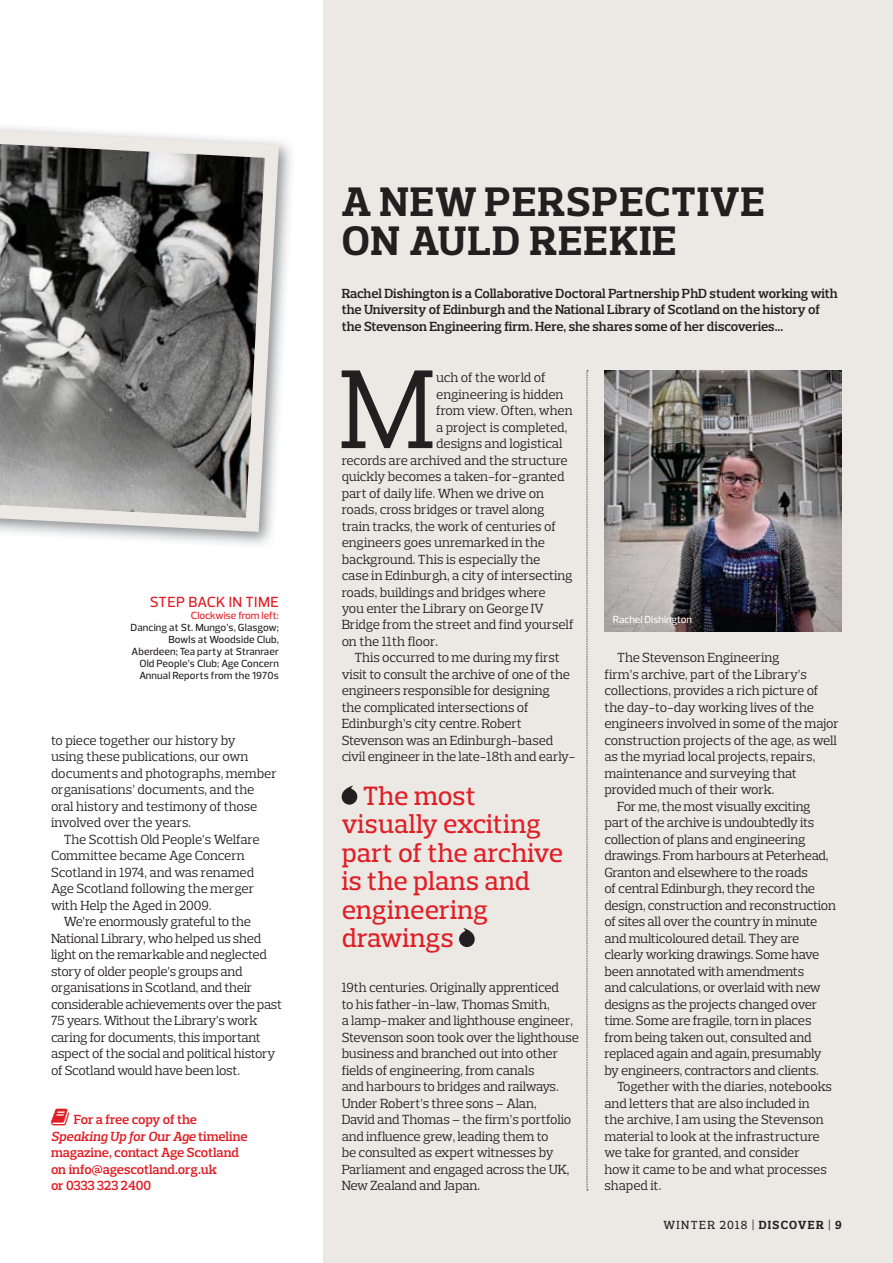
<style>
.page{position:relative;width:893px;height:1263px;background:#fff}
.page>*{position:absolute;margin:0;border:0;box-sizing:border-box;transform-origin:0 0}
.t1{font:114.15px "Prelo Slab";color:#231f20}
.t2{font:700 42px/39px "Prelo Slab";letter-spacing:.035em;color:#231f20}
.t3{font:500 27px/28.5px "Prelo Slab";letter-spacing:.01em;color:#e01e25}
.t4{font:500 15px "Prelo";letter-spacing:.025em;color:#e01e25}
.t5{font:13.5px/16.5px "Prelo Slab";letter-spacing:-.015em;color:#231f20}
.t6{font:600 13.5px/16.5px "Prelo Slab";letter-spacing:-.01em;color:#231f20}
.t7{font:600 13.5px/16.5px "Prelo Slab";letter-spacing:-.01em;color:#e01e25}
.t8{font:500 12px "Prelo Slab";letter-spacing:.115em;color:#231f20}
.t9{font:500 10.5px/12px "Prelo";letter-spacing:.01em;color:#231f20;text-align:right}
.t10{font:500 10.5px "Prelo";color:#e01e25}
.t11{font:500 10.5px "Prelo";color:#fff}
.s1{font-style:italic}
.s2{font-weight:700}
</style>
<div class="page">
<div style="left:323px;top:0;width:570px;height:1263px;background:#ece9e5"></div>
<svg style="left:0;top:124px;width:286px;height:415px;background:#898887"></svg>
<svg style="left:587px;top:370px;width:1px;height:821px"></svg>
<img style="left:604px;top:370px;width:238px;height:261px">
<svg style="left:342px;top:786px;width:15px;height:19px"></svg>
<svg style="left:459px;top:928px;width:16px;height:19px"></svg>
<p class="t4" style="left:150px;top:596px;width:131px">STEP BACK IN TIME</p>
<p class="t10" style="left:191px;top:612px;width:90px">Clockwise from left:</p>
<p class="t9" style="left:131px;top:622px;width:150px">Dancing at St. Mungo’s, Glasgow;<br>Bowls at Woodside Club,<br>Aberdeen; Tea party at Stranraer<br>Old People’s Club; Age Concern<br>Annual Reports from the 1970s</p>
<p class="t5" style="left:51px;top:733px;width:227px">to piece together our history by<br>using these publications, our own documents and photographs, member organisations’ documents, and the oral history and testimony of those involved over the years.</p>
<p class="t5" style="left:51px;top:832px;width:210px;text-indent:13px">The Scottish Old People’s Welfare<br>Committee became Age Concern<br>Scotland in 1974, and was renamed<br>Age Scotland following the merger with Help the Aged in 2009.</p>
<p class="t5" style="left:51px;top:914px;width:233px;text-indent:13px">We’re enormously grateful to the National Library, who helped us shed light on the remarkable and neglected story of older people’s groups and organisations in Scotland, and their considerable achievements over the past 75 years. Without the Library’s work caring for documents, this important aspect of the social and political history of Scotland would have been lost.</p>
<p class="t7" style="left:51px;top:1112px;width:198px;text-indent:23px">For a free copy of the<br><span class="s1">Speaking Up for Our Age</span> timeline magazine, contact Age Scotland on info@agescotland.org.uk<br>or 0333 323 2400</p>
<h2 class="t2" style="left:342px;top:185px;width:424px">A NEW PERSPECTIVE<br>ON AULD REEKIE</h2>
<p class="t6" style="left:342px;top:286px;width:498px">Rachel Dishington is a Collaborative Doctoral Partnership PhD student working with the University of Edinburgh and the National Library of Scotland on the history of the Stevenson Engineering firm. Here, she shares some of her discoveries...</p>
<h1 class="t1" style="left:339px;top:366px;width:97px">M</h1>
<p class="t5" style="left:436px;top:370px;width:111px">uch of the world of</p>
<p class="t5" style="left:436px;top:387px;width:129px">engineering is hidden</p>
<p class="t5" style="left:436px;top:403px;width:138px">from view. Often, when</p>
<p class="t5" style="left:436px;top:420px;width:133px">a project is completed,</p>
<p class="t5" style="left:436px;top:436px;width:128px">designs and logistical</p>
<p class="t5" style="left:342px;top:453px;width:227px">records are archived and the structure</p>
<p class="t5" style="left:342px;top:469px;width:224px">quickly becomes a taken-for-granted</p>
<p class="t5" style="left:342px;top:486px;width:204px">part of daily life. When we drive on</p>
<p class="t5" style="left:342px;top:502px;width:204px">roads, cross bridges or travel along</p>
<p class="t5" style="left:342px;top:519px;width:216px">train tracks, the work of centuries of</p>
<p class="t5" style="left:342px;top:535px;width:205px">engineers goes unremarked in the</p>
<p class="t5" style="left:342px;top:552px;width:200px">background. This is especially the</p>
<p class="t5" style="left:342px;top:568px;width:233px">case in Edinburgh, a city of intersecting</p>
<p class="t5" style="left:342px;top:585px;width:205px">roads, buildings and bridges where</p>
<p class="t5" style="left:342px;top:601px;width:204px">you enter the Library on George IV</p>
<p class="t5" style="left:342px;top:618px;width:233px">Bridge from the street and find yourself</p>
<p class="t5" style="left:342px;top:634px;width:98px">on the 11th floor.</p>
<p class="t5" style="left:354px;top:651px;width:207px">This occurred to me during my first</p>
<p class="t5" style="left:342px;top:667px;width:230px">visit to consult the archive of one of the</p>
<p class="t5" style="left:342px;top:684px;width:210px">engineers responsible for designing</p>
<p class="t5" style="left:342px;top:700px;width:188px">the complicated intersections of</p>
<p class="t5" style="left:342px;top:717px;width:182px">Edinburgh’s city centre. Robert</p>
<p class="t5" style="left:342px;top:733px;width:213px">Stevenson was an Edinburgh-based</p>
<p class="t5" style="left:342px;top:750px;width:235px">civil engineer in the late-18th and early-</p>
<h3 class="t3" style="left:342px;top:783px;width:223px;text-indent:21px">The most visually exciting part of the archive is the plans and engineering drawings</h3>
<p class="t5" style="left:342px;top:980px;width:239px">19th centuries. Originally apprenticed<br>to his father-in-law, Thomas Smith,<br>a lamp-maker and lighthouse engineer, Stevenson soon took over the lighthouse business and branched out into other fields of engineering, from canals<br>and harbours to bridges and railways.<br>Under Robert’s three sons – Alan,<br>David and Thomas – the firm’s portfolio and influence grew, leading them to<br>be consulted as expert witnesses by Parliament and engaged across the UK, New Zealand and Japan.</p>
<p class="t11" style="left:613px;top:615px;width:81px">Rachel Dishington</p>
<p class="t5" style="left:617px;top:651px;width:164px">The Stevenson Engineering</p>
<p class="t5" style="left:604px;top:667px;width:204px">firm’s archive, part of the Library’s</p>
<p class="t5" style="left:604px;top:684px;width:216px">collections, provides a rich picture of</p>
<p class="t5" style="left:604px;top:700px;width:211px">the day-to-day working lives of the</p>
<p class="t5" style="left:604px;top:716px;width:236px">engineers involved in some of the major</p>
<p class="t5" style="left:604px;top:733px;width:234px">construction projects of the age, as well</p>
<p class="t5" style="left:604px;top:749px;width:212px">as the myriad local projects, repairs,</p>
<p class="t5" style="left:604px;top:766px;width:194px">maintenance and surveying that</p>
<p class="t5" style="left:604px;top:782px;width:171px">provided much of their work.</p>
<p class="t5" style="left:617px;top:799px;width:195px">For me, the most visually exciting</p>
<p class="t5" style="left:604px;top:815px;width:211px">part of the archive is undoubtedly its</p>
<p class="t5" style="left:604px;top:832px;width:203px">collection of plans and engineering</p>
<p class="t5" style="left:604px;top:848px;width:226px">drawings. From harbours at Peterhead,</p>
<p class="t5" style="left:604px;top:865px;width:205px">Granton and elsewhere to the roads</p>
<p class="t5" style="left:604px;top:881px;width:212px">of central Edinburgh, they record the</p>
<p class="t5" style="left:604px;top:898px;width:233px">design, construction and reconstruction</p>
<p class="t5" style="left:604px;top:914px;width:214px">of sites all over the country in minute</p>
<p class="t5" style="left:604px;top:931px;width:196px">and multicoloured detail. They are</p>
<p class="t5" style="left:604px;top:947px;width:217px">clearly working drawings. Some have</p>
<p class="t5" style="left:604px;top:964px;width:201px">been annotated with amendments</p>
<p class="t5" style="left:604px;top:980px;width:218px">and calculations, or overlaid with new</p>
<p class="t5" style="left:604px;top:997px;width:214px">designs as the projects changed over</p>
<p class="t5" style="left:604px;top:1013px;width:209px">time. Some are fragile, torn in places</p>
<p class="t5" style="left:604px;top:1030px;width:209px">from being taken out, consulted and</p>
<p class="t5" style="left:604px;top:1046px;width:219px">replaced again and again, presumably</p>
<p class="t5" style="left:604px;top:1063px;width:216px">by engineers, contractors and clients.</p>
<p class="t5" style="left:617px;top:1079px;width:216px">Together with the diaries, notebooks</p>
<p class="t5" style="left:604px;top:1096px;width:207px">and letters that are also included in</p>
<p class="t5" style="left:604px;top:1112px;width:221px">the archive, I am using the Stevenson</p>
<p class="t5" style="left:604px;top:1129px;width:217px">material to look at the infrastructure</p>
<p class="t5" style="left:604px;top:1145px;width:197px">we take for granted, and consider</p>
<p class="t5" style="left:604px;top:1162px;width:224px">how it came to be and what processes</p>
<p class="t5" style="left:604px;top:1178px;width:58px">shaped it.</p>
<p class="t8" style="left:663px;top:1220px;width:180px">WINTER 2018 | <span class="s2">DISCOVER</span> | <span class="s2">9</span></p>
</div>
